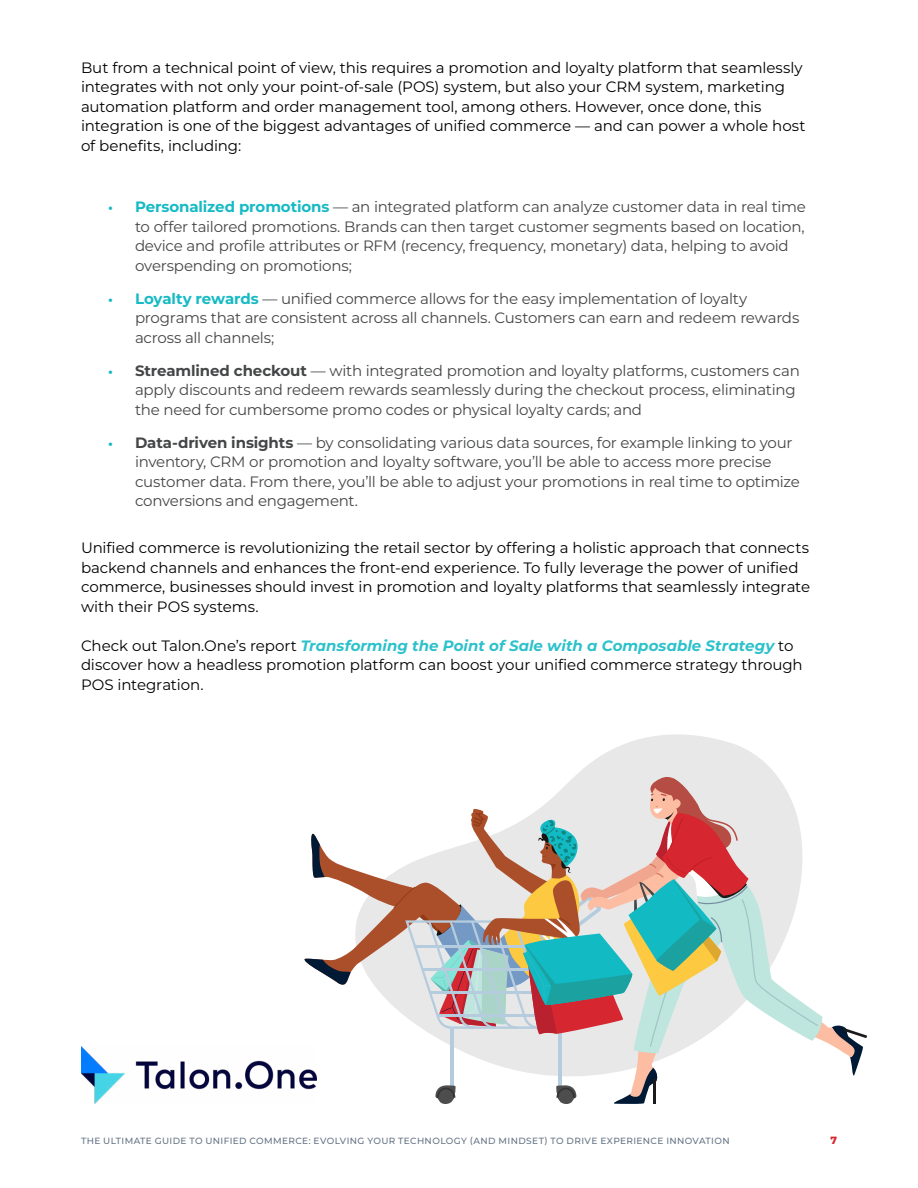
<style>
.page{position:relative;width:918px;height:1188px;background:#fff}
.page>*{position:absolute;margin:0;border:0;box-sizing:border-box;transform-origin:0 0}
.t1{font:15px/19.5px "Montserrat";letter-spacing:-.015em;color:#454647}
.t2{font:15px/19.5px "Montserrat";letter-spacing:-.005em;color:#000}
.t3{font:800 10.5px "Montserrat";color:#d52a2f}
.t4{font:500 9px "Montserrat";letter-spacing:.04em;color:#667586}
.s1{font-weight:700;font-size:13.5px;color:#16bac5}
.s2{font-weight:700;color:#16bac5}
.s3{font-weight:700}
.s4{font-weight:700;font-style:italic;color:#2dc1cb}
</style>
<div class="page">
<img style="left:81px;top:1047px;width:222px;height:57px">
<svg style="left:577px;top:734px;width:199px;height:41px;fill:#e8e8e8"></svg>
<svg style="left:303px;top:775px;width:564px;height:329px"></svg>
<p class="t2" style="left:81px;top:57px;width:726px">But from a technical point of view, this requires a promotion and loyalty platform that seamlessly integrates with not only your point-of-sale (POS) system, but also your CRM system, marketing automation platform and order management tool, among others. However, once done, this integration is one of the biggest advantages of unified commerce — and can power a whole host of benefits, including:</p>
<p class="t1" style="left:135px;top:197px;width:673px;text-indent:-27px"><span class="s1">•</span> <span class="s2">Personalized promotions</span> — an integrated platform can analyze customer data in real time to offer tailored promotions. Brands can then target customer segments based on location, device and profile attributes or RFM (recency, frequency, monetary) data, helping to avoid overspending on promotions;</p>
<p class="t1" style="left:135px;top:288px;width:666px;text-indent:-27px"><span class="s1">•</span> <span class="s2">Loyalty rewards</span> — unified commerce allows for the easy implementation of loyalty programs that are consistent across all channels. Customers can earn and redeem rewards across all channels;</p>
<p class="t1" style="left:135px;top:360px;width:666px;text-indent:-27px"><span class="s1">•</span> <span class="s3">Streamlined checkout</span> — with integrated promotion and loyalty platforms, customers can apply discounts and redeem rewards seamlessly during the checkout process, eliminating the need for cumbersome promo codes or physical loyalty cards; and</p>
<p class="t1" style="left:135px;top:432px;width:666px;text-indent:-27px"><span class="s1">•</span> <span class="s3">Data-driven insights</span> — by consolidating various data sources, for example linking to your inventory, CRM or promotion and loyalty software, you’ll be able to access more precise customer data. From there, you’ll be able to adjust your promotions in real time to optimize conversions and engagement.</p>
<p class="t2" style="left:81px;top:538px;width:731px">Unified commerce is revolutionizing the retail sector by offering a holistic approach that connects backend channels and enhances the front-end experience. To fully leverage the power of unified commerce, businesses should invest in promotion and loyalty platforms that seamlessly integrate with their POS systems.</p>
<p class="t2" style="left:81px;top:635px;width:723px">Check out Talon.One’s report <span class="s4">Transforming the Point of Sale with a Composable Strategy</span> to discover how a headless promotion platform can boost your unified commerce strategy through<br>POS integration.</p>
<p class="t4" style="left:81px;top:1135px;width:650px">THE ULTIMATE GUIDE TO UNIFIED COMMERCE: EVOLVING YOUR TECHNOLOGY (AND MINDSET) TO DRIVE EXPERIENCE INNOVATION</p>
<p class="t3" style="left:830px;top:1133px;width:8px">7</p>
</div>
